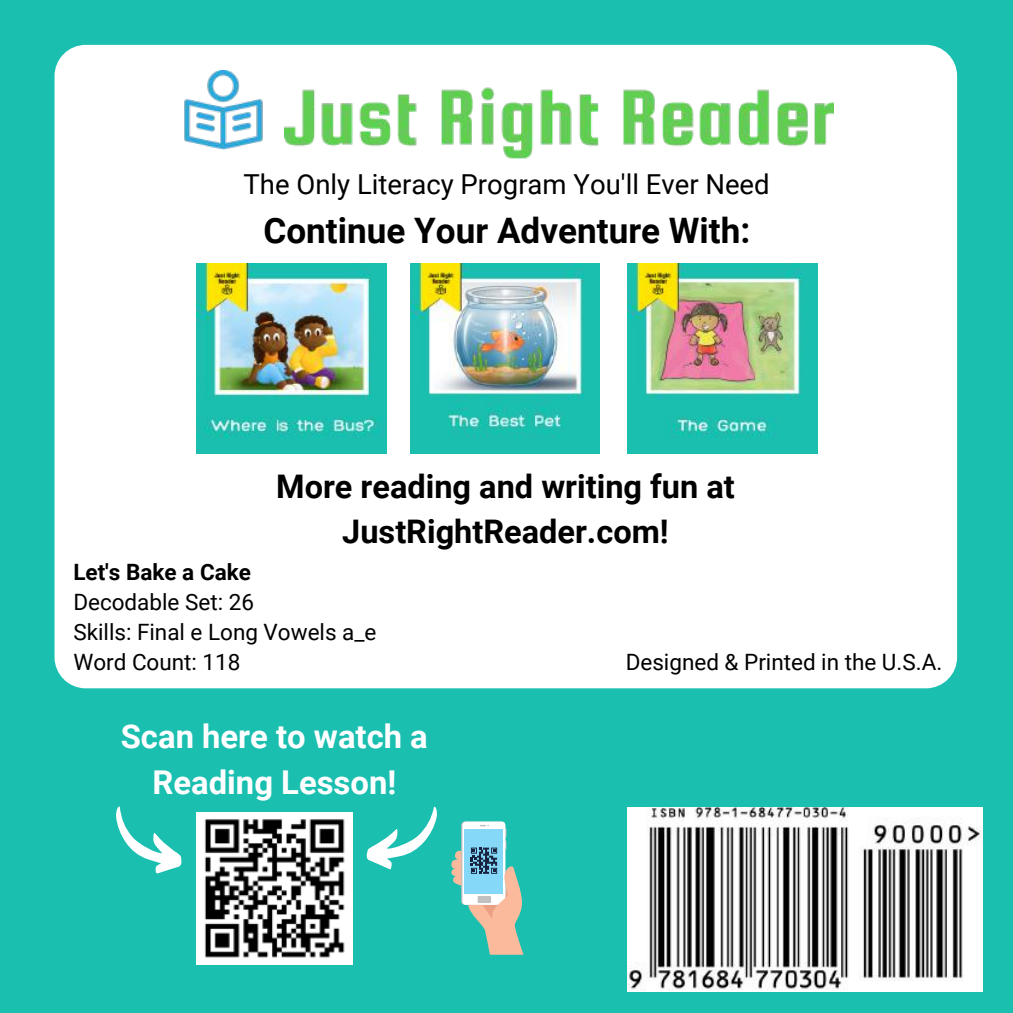
<style>
.page{position:relative;width:1013px;height:1013px;background:#fff}
.page>*{position:absolute;margin:0;border:0;box-sizing:border-box;transform-origin:0 0}
.t1{font:700 35px "Roboto";color:#000}
.t2{font:700 32.75px/46px "Roboto";color:#fff;text-align:center}
.t3{font:700 32.5px/45px "Roboto";color:#000;text-align:center}
.t4{font:27.5px "Roboto";color:#000}
.t5{font:22.5px/30px "Roboto";color:#000}
.t6{font:700 22.5px "Roboto";color:#000}
</style>
<div class="page">
<div style="left:0;top:0;width:1012px;height:1012px;background:#1abfb0"></div>
<div style="left:54px;top:45px;width:902px;height:643px;background:#fff;border-radius:31px"></div>
<img style="left:321px;top:87px;width:512px;height:72px">
<img style="left:184px;top:71px;width:131px;height:79px">
<img style="left:197px;top:263px;width:189px;height:190px">
<img style="left:410px;top:263px;width:189px;height:190px">
<img style="left:627px;top:263px;width:190px;height:190px">
<svg style="left:366px;top:806px;width:157px;height:148px"></svg>
<svg style="left:116px;top:806px;width:66px;height:68px"></svg>
<img style="left:197px;top:812px;width:155px;height:152px">
<img style="left:627px;top:807px;width:355px;height:184px">
<p class="t4" style="left:243px;top:169px;width:527px">The Only Literacy Program You'll Ever Need</p>
<h1 class="t1" style="left:263px;top:210px;width:488px">Continue Your Adventure With:</h1>
<h3 class="t3" style="left:276px;top:464px;width:460px">More reading and writing fun at<br>JustRightReader.com!</h3>
<p class="t6" style="left:73px;top:559px;width:179px">Let's Bake a Cake</p>
<p class="t5" style="left:73px;top:587px;width:304px">Decodable Set: 26<br>Skills: Final e Long Vowels a_e<br>Word Count: 118</p>
<h2 class="t2" style="left:121px;top:714px;width:308px">Scan here to watch a<br>Reading Lesson!</h2>
<p class="t5" style="left:625px;top:647px;width:318px">Designed &amp; Printed in the U.S.A.</p>
</div>
